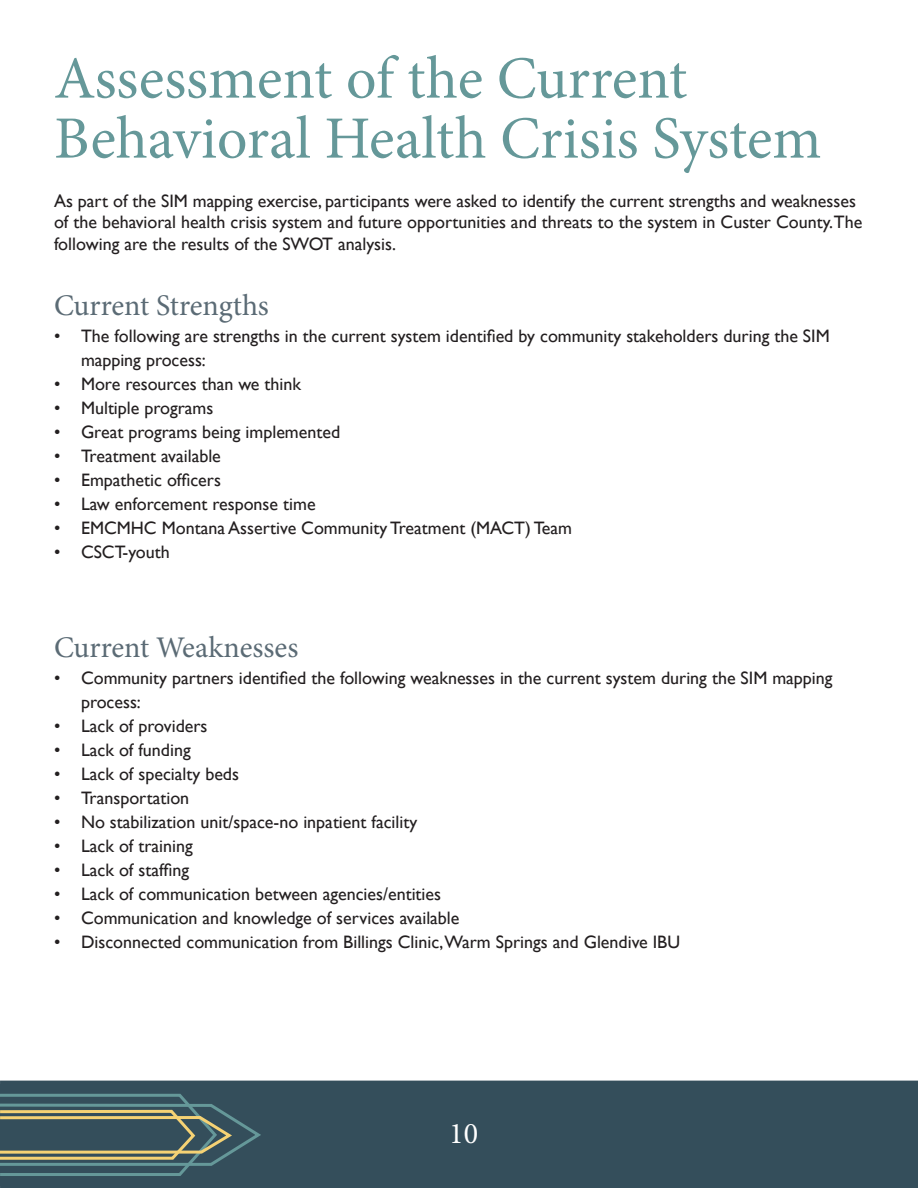
<style>
.page{position:relative;width:918px;height:1188px;background:#fff}
.page>*{position:absolute;margin:0;border:0;box-sizing:border-box;transform-origin:0 0}
.t1{font:60px/60px "Minion Pro";color:#659899}
.t2{font:30px "Minion Pro";color:#5b6b75}
.t3{font:30px "Minion Pro";color:#fff}
.t4{font:18px/21.6px "Gill Sans";color:#231f20}
</style>
<div class="page">
<div style="left:0;top:1081px;width:918px;height:107px;background:#344e5b"></div>
<svg style="left:0;top:1092px;width:264px;height:86px;background:#506665"></svg>
<p class="t1" style="left:54px;top:49px;width:769px">Assessment of the Current<br>Behavioral Health Crisis System</p>
<p class="t4" style="left:54px;top:190px;width:810px">As part of the SIM mapping exercise, participants were asked to identify the current strengths and weaknesses of the behavioral health crisis system and future opportunities and threats to the system in Custer County.The following are the results of the SWOT analysis.</p>
<p class="t2" style="left:54px;top:286px;width:216px">Current Strengths</p>
<p class="t4" style="left:81px;top:324px;width:750px;line-height:24px;text-indent:-27px">• The following are strengths in the current system identified by community stakeholders during the SIM mapping process:</p>
<p class="t4" style="left:54px;top:373px;width:249px">• More resources than we think</p>
<p class="t4" style="left:54px;top:397px;width:161px">• Multiple programs</p>
<p class="t4" style="left:54px;top:421px;width:288px">• Great programs being implemented</p>
<p class="t4" style="left:54px;top:445px;width:168px">• Treatment available</p>
<p class="t4" style="left:54px;top:469px;width:169px">• Empathetic officers</p>
<p class="t4" style="left:54px;top:493px;width:263px">• Law enforcement response time</p>
<p class="t4" style="left:54px;top:517px;width:520px">• EMCMHC Montana Assertive Community Treatment (MACT) Team</p>
<p class="t4" style="left:54px;top:541px;width:117px">• CSCT-youth</p>
<p class="t2" style="left:54px;top:628px;width:246px">Current Weaknesses</p>
<p class="t4" style="left:81px;top:667px;width:753px;line-height:24px;text-indent:-27px">• Community partners identified the following weaknesses in the current system during the SIM mapping process:</p>
<p class="t4" style="left:54px;top:716px;width:155px">• Lack of providers</p>
<p class="t4" style="left:54px;top:740px;width:138px">• Lack of funding</p>
<p class="t4" style="left:54px;top:764px;width:187px">• Lack of specialty beds</p>
<p class="t4" style="left:54px;top:788px;width:137px">• Transportation</p>
<p class="t4" style="left:54px;top:812px;width:365px">• No stabilization unit/space-no inpatient facility</p>
<p class="t4" style="left:54px;top:836px;width:140px">• Lack of training</p>
<p class="t4" style="left:54px;top:860px;width:137px">• Lack of staffing</p>
<p class="t4" style="left:54px;top:884px;width:389px">• Lack of communication between agencies/entities</p>
<p class="t4" style="left:54px;top:908px;width:407px">• Communication and knowledge of services available</p>
<p class="t4" style="left:54px;top:932px;width:628px">• Disconnected communication from Billings Clinic,Warm Springs and Glendive IBU</p>
<p class="t3" style="left:449px;top:1114px;width:30px">10</p>
</div>
